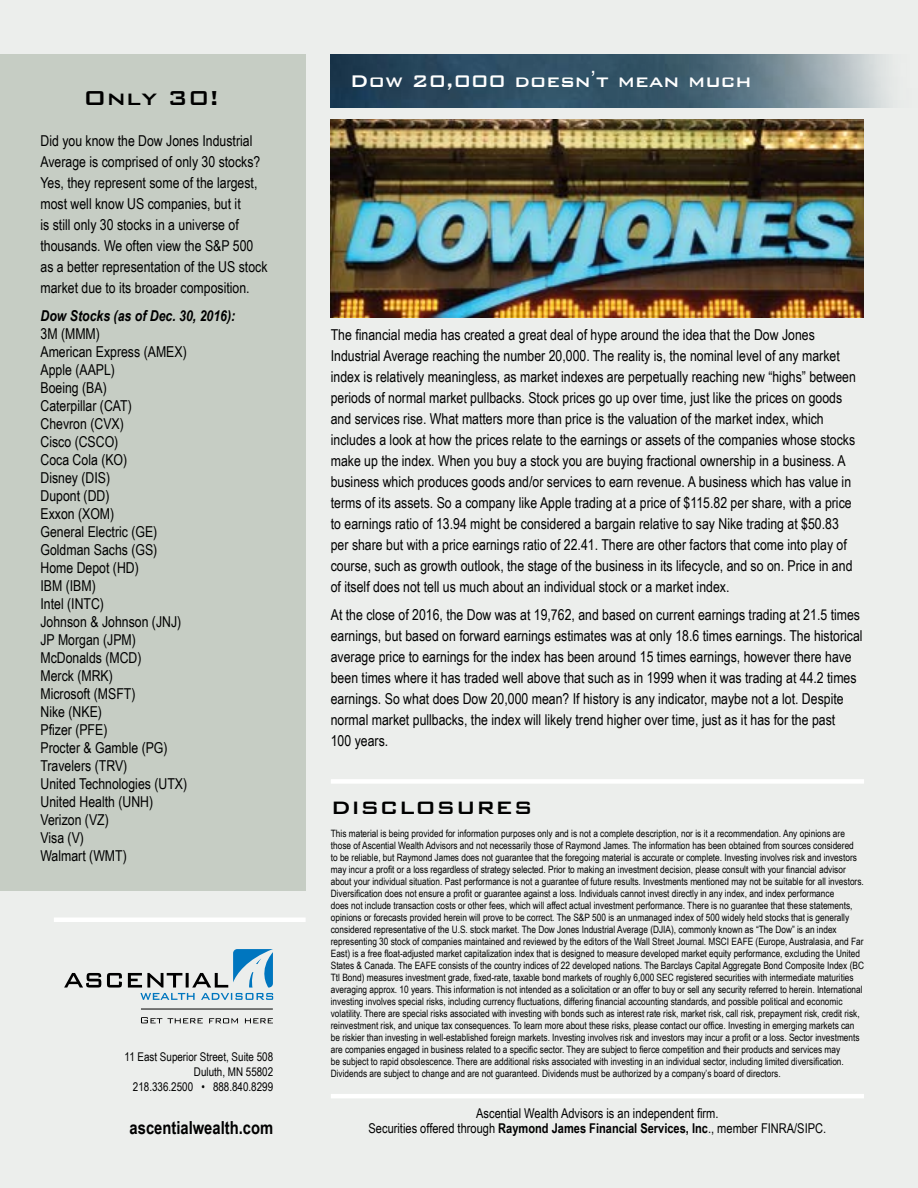
<style>
.page{position:relative;width:918px;height:1188px;background:#eceeec}
.page>*{position:absolute;margin:0;border:0;box-sizing:border-box;transform-origin:0 0}
.t1{font:500 27px "Bank Gothic";color:#000}
.t2{font:500 24px "Bank Gothic";color:#000}
.t3{font:500 22.5px "Bank Gothic";color:#fff}
.t4{font:700 18px "Arial Narrow";color:#000}
.t5{font:15px/18px "Arial Narrow";color:#000}
.t6{font:italic 700 15px "Arial Narrow";color:#000}
.t7{font:13.5px/15px "Arial Narrow";color:#000;text-align:center}
.t8{font:12px/15px "Arial Narrow";color:#000;text-align:right}
.t9{font:10.2px/12px "Arial Narrow";color:#000}
.s1{font-family:"Arial";font-weight:400}
.s2{font-weight:700}
</style>
<div class="page">
<div style="left:0;top:54px;width:306px;height:836px;background:#c6cdc4"></div>
<img style="left:331px;top:54px;width:560px;height:54px">
<hr style="left:54px;top:918px;width:252px;height:4px;background:#fff">
<svg style="left:64px;top:973px;width:37px;height:15px"></svg>
<svg style="left:107px;top:973px;width:15px;height:15px"></svg>
<svg style="left:128px;top:949px;width:145px;height:51px"></svg>
<svg style="left:141px;top:1017px;width:62px;height:6px"></svg>
<svg style="left:209px;top:1018px;width:29px;height:5px"></svg>
<svg style="left:245px;top:1018px;width:28px;height:5px"></svg>
<hr style="left:141px;top:1009px;width:132px;height:1px;background:#000">
<hr style="left:331px;top:1094px;width:533px;height:4px;background:#fff">
<div style="left:331px;top:779px;width:533px;height:5px;background:#fff"></div>
<img style="left:331px;top:120px;width:533px;height:198px">
<h1 class="t1" style="left:83px;top:84px;width:138px">Only 30!</h1>
<p class="t5" style="left:40px;top:129px;width:229px;line-height:21px">Did you know the Dow Jones Industrial Average is comprised of only 30 stocks?<br>Yes, they represent some of the largest, most well know US companies, but it<br>is still only 30 stocks in a universe of thousands. We often view the S&amp;P 500 as a better representation of the US stock market due to its broader composition.</p>
<h3 class="t6" style="left:40px;top:304px;width:196px">Dow Stocks (as of Dec. 30, 2016):</h3>
<p class="t5" style="left:40px;top:324px;width:148px">3M (MMM)<br>American Express (AMEX)<br>Apple (AAPL)<br>Boeing (BA)<br>Caterpillar (CAT)<br>Chevron (CVX)<br>Cisco (CSCO)<br>Coca Cola (KO)<br>Disney (DIS)<br>Dupont (DD)<br>Exxon (XOM)<br>General Electric (GE)<br>Goldman Sachs (GS)<br>Home Depot (HD)<br>IBM (IBM)<br>Intel (INTC)<br>Johnson &amp; Johnson (JNJ)<br>JP Morgan (JPM)<br>McDonalds (MCD)<br>Merck (MRK)<br>Microsoft (MSFT)<br>Nike (NKE)<br>Pfizer (PFE)<br>Procter &amp; Gamble (PG)<br>Travelers (TRV)<br>United Technologies (UTX)<br>United Health (UNH)<br>Verizon (VZ)<br>Visa (V)<br>Walmart (WMT)</p>
<p class="t8" style="left:125px;top:1048px;width:150px">11 East Superior Street, Suite 508<br>Duluth, MN 55802<br>218.336.2500 • 888.840.8299</p>
<h3 class="t4" style="left:130px;top:1114px;width:145px">ascentialwealth.com</h3>
<h3 class="t3" style="left:350px;top:69px;width:403px">Dow 20,000 doesn<span class="s1">’</span>t mean much</h3>
<p class="t5" style="left:331px;top:324px;width:527px;line-height:21px">The financial media has created a great deal of hype around the idea that the Dow Jones Industrial Average reaching the number 20,000. The reality is, the nominal level of any market index is relatively meaningless, as market indexes are perpetually reaching new “highs” between periods of normal market pullbacks. Stock prices go up over time, just like the prices on goods and services rise. What matters more than price is the valuation of the market index, which includes a look at how the prices relate to the earnings or assets of the companies whose stocks make up the index. When you buy a stock you are buying fractional ownership in a business. A business which produces goods and/or services to earn revenue. A business which has value in terms of its assets. So a company like Apple trading at a price of $115.82 per share, with a price to earnings ratio of 13.94 might be considered a bargain relative to say Nike trading at $50.83 per share but with a price earnings ratio of 22.41. There are other factors that come into play of course, such as growth outlook, the stage of the business in its lifecycle, and so on. Price in and of itself does not tell us much about an individual stock or a market index.</p>
<p class="t5" style="left:331px;top:604px;width:533px;line-height:21px">At the close of 2016, the Dow was at 19,762, and based on current earnings trading at 21.5 times earnings, but based on forward earnings estimates was at only 18.6 times earnings. The historical average price to earnings for the index has been around 15 times earnings, however there have been times where it has traded well above that such as in 1999 when it was trading at 44.2 times earnings. So what does Dow 20,000 mean? If history is any indicator, maybe not a lot. Despite normal market pullbacks, the index will likely trend higher over time, just as it has for the past<br>100 years.</p>
<h2 class="t2" style="left:331px;top:795px;width:204px">DISCLOSURES</h2>
<p class="t9" style="left:331px;top:827px;width:535px">This material is being provided for information purposes only and is not a complete description, nor is it a recommendation. Any opinions are those of Ascential Wealth Advisors and not necessarily those of Raymond James. The information has been obtained from sources considered<br>to be reliable, but Raymond James does not guarantee that the foregoing material is accurate or complete. Investing involves risk and investors may incur a profit or a loss regardless of strategy selected. Prior to making an investment decision, please consult with your financial advisor about your individual situation. Past performance is not a guarantee of future results. Investments mentioned may not be suitable for all investors.<br>Diversification does not ensure a profit or guarantee against a loss. Individuals cannot invest directly in any index, and index performance<br>does not include transaction costs or other fees, which will affect actual investment performance. There is no guarantee that these statements, opinions or forecasts provided herein will prove to be correct. The S&amp;P 500 is an unmanaged index of 500 widely held stocks that is generally considered representative of the U.S. stock market. The Dow Jones Industrial Average (DJIA), commonly known as “The Dow” is an index representing 30 stock of companies maintained and reviewed by the editors of the Wall Street Journal. MSCI EAFE (Europe, Australasia, and Far East) is a free float-adjusted market capitalization index that is designed to measure developed market equity performance, excluding the United States &amp; Canada. The EAFE consists of the country indices of 22 developed nations. The Barclays Capital Aggregate Bond Composite Index (BC Ttl Bond) measures investment grade, fixed-rate, taxable bond markets of roughly 6,000 SEC registered securities with intermediate maturities averaging approx. 10 years. This information is not intended as a solicitation or an offer to buy or sell any security referred to herein. International investing involves special risks, including currency fluctuations, differing financial accounting standards, and possible political and economic volatility. There are special risks associated with investing with bonds such as interest rate risk, market risk, call risk, prepayment risk, credit risk, reinvestment risk, and unique tax consequences. To learn more about these risks, please contact our office. Investing in emerging markets can be riskier than investing in well-established foreign markets. Investing involves risk and investors may incur a profit or a loss. Sector investments are companies engaged in business related to a specific sector. They are subject to fierce competition and their products and services may<br>be subject to rapid obsolescence. There are additional risks associated with investing in an individual sector, including limited diversification.<br>Dividends are subject to change and are not guaranteed. Dividends must be authorized by a company’s board of directors.</p>
<h3 class="t7" style="left:369px;top:1105px;width:459px">Ascential Wealth Advisors is an independent firm.<br>Securities offered through <span class="s2">Raymond James Financial Services, Inc</span>., member FINRA/SIPC.</h3>
</div>
